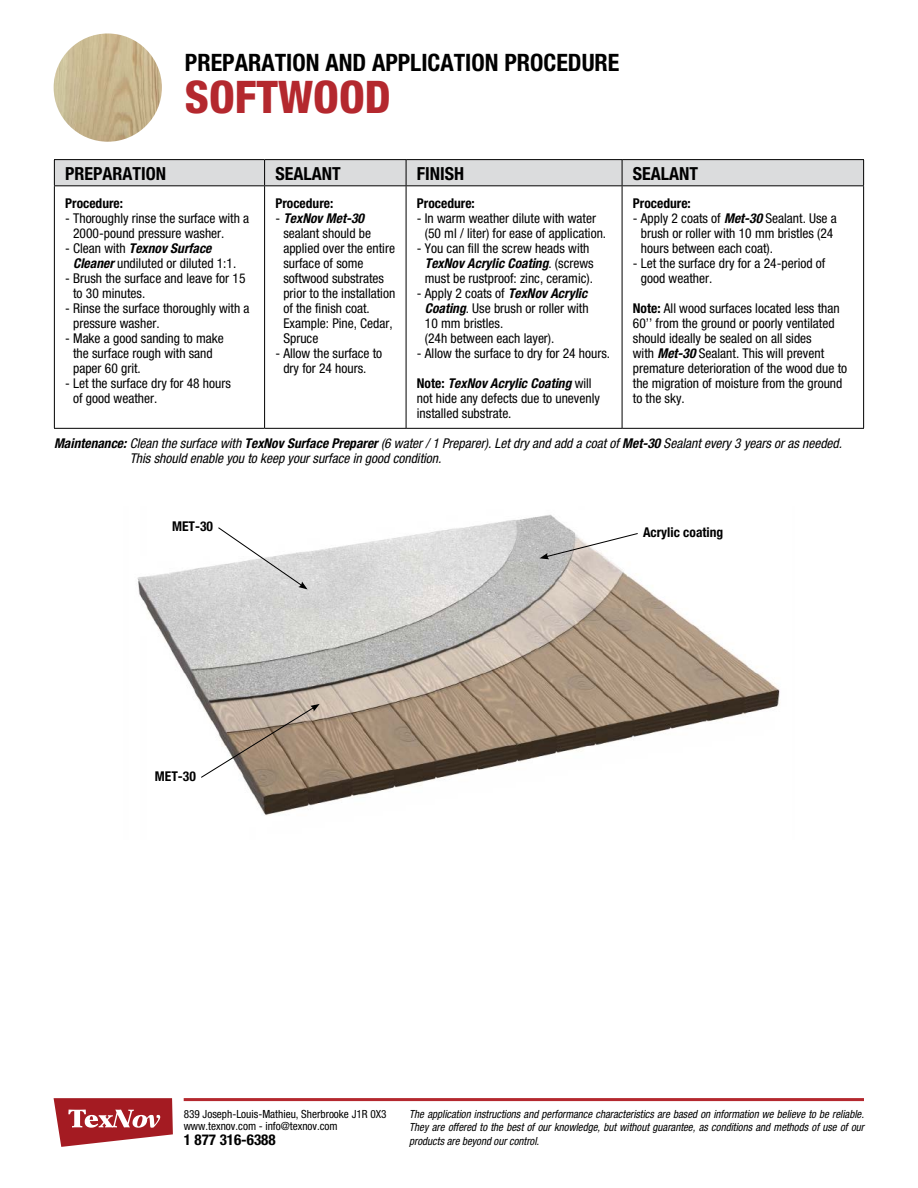
<style>
.page{position:relative;width:918px;height:1188px;background:#fff}
.page>*{position:absolute;margin:0;border:0;box-sizing:border-box;transform-origin:0 0}
.Tableau_Titre{font:800 condensed 45px "Helvetica Neue";color:#b4282e}
.t1{font:700 condensed 24px "Helvetica Neue";color:#000}
.Tableau_Sous-Titre{font:700 condensed 18px "Helvetica Neue";color:#000}
.t2{font:700 condensed 15px "Helvetica Neue";color:#000}
.Tableau_Texte{font:condensed 13.5px/15px "Helvetica Neue";color:#000}
.Texte{font:italic condensed 13.5px/15px "Helvetica Neue";color:#000}
.Tableau_Texte-2{font:700 condensed 13.5px "Helvetica Neue";color:#000}
.Vignette{font:700 condensed 13.5px "Helvetica Neue";color:#000}
.t3{font:italic condensed 11.25px/13.5px "Helvetica Neue";color:#000;text-align:justify;scale:.96 1}
.t4{font:condensed 11.25px/12.8px "Helvetica Neue";color:#000}
.s1{font-weight:700;font-style:italic}
.s2{font-weight:700}
</style>
<div class="page">
<hr style="left:184px;top:1098px;width:680px;height:3px;background:#b4282e">
<svg style="left:54px;top:1098px;width:119px;height:49px"></svg>
<img style="left:54px;top:33px;width:108px;height:109px;border-radius:54px">
<svg style="left:55px;top:186px;width:808px;height:242px"></svg>
<hr style="left:54px;top:159px;width:211px;height:1px;background:#000">
<hr style="left:265px;top:159px;width:141px;height:1px;background:#000">
<hr style="left:406px;top:159px;width:216px;height:1px;background:#000">
<hr style="left:622px;top:159px;width:242px;height:1px;background:#000">
<div style="left:54px;top:160px;width:810px;height:25px;background:#dbdcdd"></div>
<hr style="left:54px;top:185px;width:211px;height:1px;background:#000">
<hr style="left:54px;top:186px;width:1px;height:242px;background:#000">
<hr style="left:265px;top:185px;width:141px;height:1px;background:#000">
<hr style="left:264px;top:186px;width:1px;height:242px;background:#000">
<hr style="left:406px;top:185px;width:216px;height:1px;background:#000">
<hr style="left:406px;top:186px;width:1px;height:242px;background:#000">
<hr style="left:622px;top:185px;width:242px;height:1px;background:#000">
<hr style="left:622px;top:186px;width:1px;height:242px;background:#000">
<hr style="left:863px;top:186px;width:1px;height:242px;background:#000">
<hr style="left:54px;top:428px;width:211px;height:1px;background:#000">
<hr style="left:265px;top:428px;width:141px;height:1px;background:#000">
<hr style="left:406px;top:428px;width:216px;height:1px;background:#000">
<hr style="left:622px;top:428px;width:242px;height:1px;background:#000">
<img style="left:137px;top:514px;width:643px;height:302px">
<svg style="left:540px;top:532px;width:99px;height:27px"></svg>
<svg style="left:217px;top:526px;width:91px;height:63px"></svg>
<svg style="left:200px;top:704px;width:120px;height:75px"></svg>
<p class="t1" style="left:185px;top:48px;width:436px">PREPARATION AND APPLICATION PROCEDURE</p>
<p class="Tableau_Titre" style="left:185px;top:69px;width:207px">SOFTWOOD</p>
<p class="Tableau_Sous-Titre" style="left:65px;top:162px;width:102px">PREPARATION</p>
<p class="Tableau_Sous-Titre" style="left:275px;top:162px;width:67px">SEALANT</p>
<p class="Tableau_Sous-Titre" style="left:417px;top:162px;width:49px">FINISH</p>
<p class="Tableau_Sous-Titre" style="left:633px;top:162px;width:67px">SEALANT</p>
<p class="Tableau_Texte-2" style="left:65px;top:195px;width:59px">Procedure:</p>
<p class="Tableau_Texte" style="left:73px;top:210px;width:178px;text-indent:-8px">- Thoroughly rinse the surface with a<br>2000-pound pressure washer.</p>
<p class="Tableau_Texte" style="left:73px;top:240px;width:165px;text-indent:-8px">- Clean with <span class="s1">Texnov Surface<br>Cleaner</span> undiluted or diluted 1:1.</p>
<p class="Tableau_Texte" style="left:73px;top:270px;width:174px;text-indent:-8px">- Brush the surface and leave for 15 to 30 minutes.</p>
<p class="Tableau_Texte" style="left:73px;top:300px;width:178px;text-indent:-8px">- Rinse the surface thoroughly with a pressure washer.</p>
<p class="Tableau_Texte" style="left:73px;top:330px;width:152px;text-indent:-8px">- Make a good sanding to make the surface rough with sand paper 60 grit.</p>
<p class="Tableau_Texte" style="left:73px;top:375px;width:159px;text-indent:-8px">- Let the surface dry for 48 hours of good weather.</p>
<p class="Tableau_Texte-2" style="left:633px;top:195px;width:59px">Procedure:</p>
<p class="Tableau_Texte" style="left:641px;top:210px;width:198px;text-indent:-8px">- Apply 2 coats of <span class="s1">Met-30</span> Sealant. Use a brush or roller with 10 mm bristles (24 hours between each coat).</p>
<p class="Tableau_Texte" style="left:641px;top:255px;width:186px;text-indent:-8px">- Let the surface dry for a 24-period of good weather.</p>
<p class="Tableau_Texte" style="left:633px;top:300px;width:216px"><span class="s2">Note:</span> All wood surfaces located less than 60’’ from the ground or poorly ventilated should ideally be sealed on all sides<br>with <span class="s1">Met-30</span> Sealant. This will prevent premature deterioration of the wood due to the migration of moisture from the ground to the sky.</p>
<p class="Texte" style="left:130px;top:436px;width:714px;text-indent:-76px"><span class="s2">Maintenance:</span> Clean the surface with <span class="s2">TexNov Surface Preparer</span> (6 water / 1 Preparer). Let dry and add a coat of <span class="s2">Met-30</span> Sealant every 3 years or as needed.<br>This should enable you to keep your surface in good condition.</p>
<p class="Tableau_Texte-2" style="left:275px;top:195px;width:59px">Procedure:</p>
<p class="Tableau_Texte" style="left:283px;top:210px;width:113px;text-indent:-8px">- <span class="s1">TexNov Met-30 </span>sealant should be applied over the entire surface of some softwood substrates prior to the installation of the finish coat.<br>Example: Pine, Cedar,<br>Spruce</p>
<p class="Tableau_Texte" style="left:275px;top:345px;width:108px;text-align:center">- Allow the surface to dry for 24 hours.</p>
<p class="Tableau_Texte-2" style="left:417px;top:195px;width:59px">Procedure:</p>
<p class="Tableau_Texte" style="left:425px;top:210px;width:183px;text-indent:-8px">- In warm weather dilute with water (50 ml / liter) for ease of application.</p>
<p class="Tableau_Texte" style="left:417px;top:240px;width:178px;text-align:center">- You can fill the screw heads with<br><span class="s1">TexNov Acrylic Coating</span>. (screws must be rustproof: zinc, ceramic).</p>
<p class="Tableau_Texte" style="left:425px;top:285px;width:165px;text-indent:-8px">- Apply 2 coats of <span class="s1">TexNov Acrylic<br>Coating</span>. Use brush or roller with<br>10 mm bristles.<br>(24h between each layer).</p>
<p class="Tableau_Texte" style="left:417px;top:345px;width:195px">- Allow the surface to dry for 24 hours.</p>
<p class="Tableau_Texte" style="left:417px;top:375px;width:185px"><span class="s2">Note:</span> <span class="s1">TexNov Acrylic Coating</span> will not hide any defects due to unevenly installed substrate.</p>
<p class="Vignette" style="left:172px;top:518px;width:42px">MET-30</p>
<p class="Vignette" style="left:155px;top:768px;width:42px">MET-30</p>
<p class="Vignette" style="left:643px;top:524px;width:82px">Acrylic coating</p>
<p class="t4" style="left:184px;top:1107px;width:204px">839 Joseph-Louis-Mathieu, Sherbrooke J1R 0X3 www.texnov.com - info@texnov.com</p>
<p class="t2" style="left:184px;top:1131px;width:93px">1 877 316-6388</p>
<p class="t3" style="left:409px;top:1107px;width:475px">The application instructions and performance characteristics are based on information we believe to be reliable.<br>They are offered to the best of our knowledge, but without guarantee, as conditions and methods of use of our products are beyond our control.</p>
</div>
